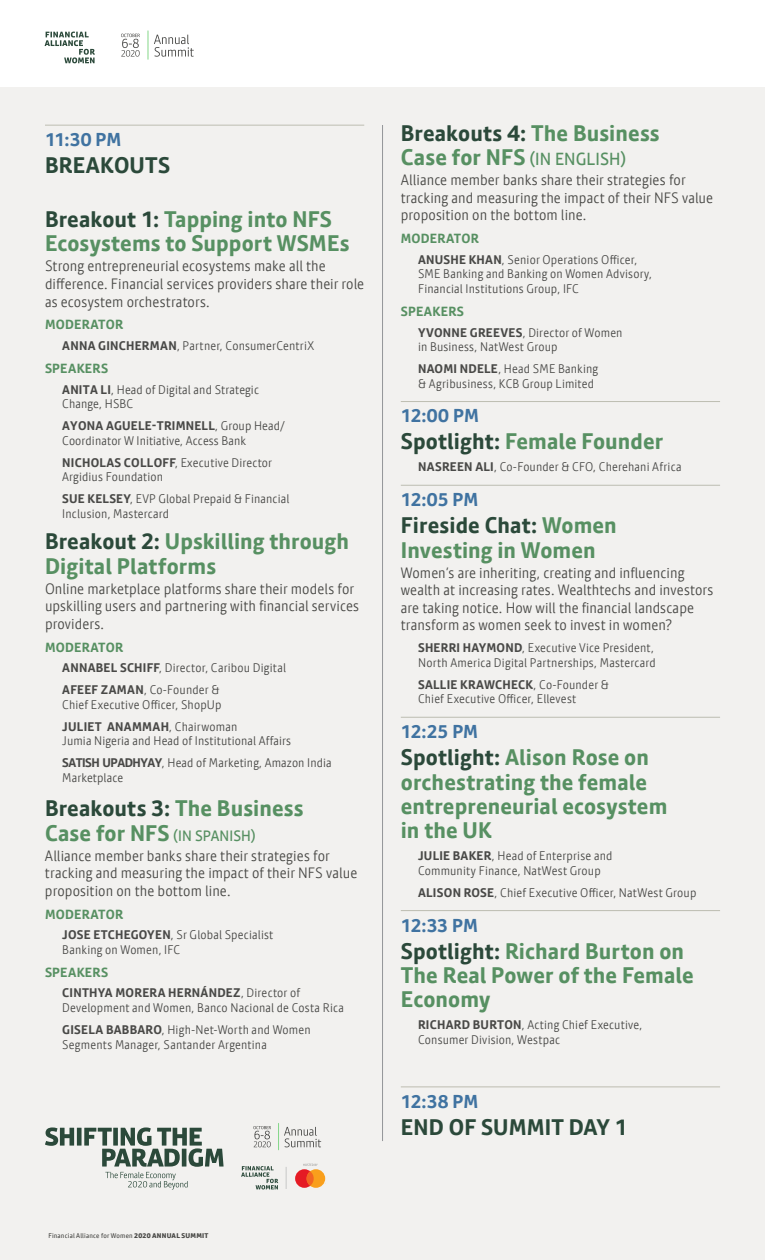
<style>
.page{position:relative;width:765px;height:1260px;background:#fff}
.page>*{position:absolute;margin:0;border:0;box-sizing:border-box;transform-origin:0 0}
.t1{font:700 21.88px/24.4px "Calmetta";letter-spacing:.005em;color:#579062}
.t2{font:700 21.88px "Calmetta";letter-spacing:.005em;color:#2b493a}
.t3{font:700 18.25px "Calmetta";letter-spacing:-.01em;color:#4073a1}
.t4{font:17px "Calmetta";letter-spacing:.01em;color:#579062}
.t5{font:300 14.62px/17.5px "Calmetta";letter-spacing:.005em;color:#494946}
.t6{font:700 12.88px "Calmetta";letter-spacing:.02em;color:#579062}
.t7{font:300 12.12px/14.6px "Calmetta";letter-spacing:.015em;color:#494947}
.t8{font:6.62px "Calmetta";letter-spacing:.03em;color:#494946}
.s1{color:#2b493a}
.s2{font-weight:700}
.s3{color:#579062}
.s4{font-weight:700;font-size:21.88px;color:#579062}
.s5{font-weight:400;color:#579062}
.s6{font-weight:700;font-size:21.88px}
.s7{font-weight:800}
</style>
<div class="page">
<div style="left:0;top:88px;width:765px;height:1172px;background:#f2f1ef"></div>
<svg style="left:148px;top:31px;width:46px;height:28px"></svg>
<svg style="left:121px;top:34px;width:19px;height:23px"></svg>
<svg style="left:45px;top:32px;width:50px;height:31px"></svg>
<hr style="left:45px;top:125px;width:319px;height:1px;background:#bdbdb1">
<hr style="left:401px;top:401px;width:319px;height:1px;background:#bdbdb1">
<hr style="left:401px;top:485px;width:319px;height:1px;background:#bdbdb1">
<hr style="left:401px;top:717px;width:319px;height:1px;background:#bdbdb1">
<hr style="left:401px;top:910px;width:319px;height:1px;background:#bdbdb1">
<hr style="left:401px;top:1087px;width:319px;height:1px;background:#bdbdb1">
<hr style="left:382px;top:125px;width:1px;height:1016px;background:#939598">
<svg style="left:45px;top:1127px;width:179px;height:62px"></svg>
<svg style="left:286px;top:1167px;width:1px;height:22px"></svg>
<div style="left:295px;top:1169px;width:19px;height:19px;background:#e51b24;border-radius:50%"></div>
<div style="left:307px;top:1169px;width:18px;height:19px;background:#f99f1c;border-radius:50%"></div>
<svg style="left:307px;top:1171px;width:7px;height:15px"></svg>
<svg style="left:303px;top:1164px;width:15px;height:2px"></svg>
<svg style="left:278px;top:1123px;width:43px;height:27px"></svg>
<svg style="left:253px;top:1126px;width:18px;height:21px"></svg>
<svg style="left:241px;top:1166px;width:37px;height:23px"></svg>
<h2 class="t3" style="left:45px;top:128px;width:78px">11:30 PM</h2>
<h1 class="t2" style="left:45px;top:152px;width:127px">BREAKOUTS</h1>
<h1 class="t1" style="left:45px;top:207px;width:306px"><span class="s1">Breakout 1:</span> Tapping into NFS<br>Ecosystems to Support WSMEs</h1>
<p class="t5" style="left:45px;top:258px;width:321px">Strong entrepreneurial ecosystems make all the difference. Financial services providers share their role as ecosystem orchestrators.</p>
<p class="t6" style="left:45px;top:317px;width:80px">MODERATOR</p>
<p class="t7" style="left:62px;top:339px;width:253px"><span class="s2">ANNA GINCHERMAN</span>, Partner, ConsumerCentriX</p>
<p class="t6" style="left:45px;top:360px;width:65px">SPEAKERS</p>
<p class="t7" style="left:62px;top:382px;width:198px"><span class="s2">ANITA LI</span>, Head of Digital and Strategic<br>Change, HSBC</p>
<p class="t7" style="left:62px;top:419px;width:224px"><span class="s2">AYONA AGUELE-TRIMNELL</span>, Group Head/<br>Coordinator W Initiative, Access Bank</p>
<p class="t7" style="left:62px;top:455px;width:211px"><span class="s2">NICHOLAS COLLOFF</span>, Executive Director<br>Argidius Foundation</p>
<p class="t7" style="left:62px;top:492px;width:229px"><span class="s2">SUE KELSEY</span>, EVP Global Prepaid &amp; Financial<br>Inclusion, Mastercard</p>
<h1 class="t1" style="left:45px;top:529px;width:306px"><span class="s1">Breakout 2:</span> Upskilling through<br>Digital Platforms</h1>
<p class="t5" style="left:45px;top:580px;width:316px">Online marketplace platforms share their models for upskilling users and partnering with financial services providers.</p>
<p class="t6" style="left:45px;top:639px;width:80px">MODERATOR</p>
<p class="t7" style="left:62px;top:657px;width:225px;line-height:21.9px"><span class="s2">ANNABEL SCHIFF</span>, Director, Caribou Digital<br><span class="s2">AFEEF ZAMAN</span>, Co-Founder &amp;</p>
<p class="t7" style="left:62px;top:694px;width:177px;line-height:21.9px">Chief Executive Officer, ShopUp<br><span class="s2">JULIET ANAMMAH</span>, Chairwoman</p>
<p class="t7" style="left:62px;top:730px;width:271px;line-height:21.9px">Jumia Nigeria and Head of Institutional Affairs<br><span class="s2">SATISH UPADHYAY</span>, Head of Marketing, Amazon India</p>
<p class="t7" style="left:62px;top:770px;width:63px">Marketplace</p>
<h1 class="t2" style="left:45px;top:795px;width:260px">Breakouts 3: <span class="s3">The Business</span></h1>
<p class="t5" style="left:45px;top:825px;width:286px;line-height:20.1px"><span class="s4">Case for NFS</span> <span class="s5">(IN SPANISH)<br></span>Alliance member banks share their strategies for</p>
<p class="t5" style="left:45px;top:864px;width:314px">tracking and measuring the impact of their NFS value proposition on the bottom line.</p>
<p class="t6" style="left:45px;top:906px;width:80px">MODERATOR</p>
<p class="t7" style="left:62px;top:928px;width:213px"><span class="s2">JOSE ETCHEGOYEN</span>, Sr Global Specialist<br>Banking on Women, IFC</p>
<p class="t6" style="left:45px;top:964px;width:65px">SPEAKERS</p>
<p class="t7" style="left:62px;top:986px;width:283px"><span class="s2">CINTHYA MORERA HERNÁNDEZ</span>, Director of<br>Development and Women, Banco Nacional de Costa Rica</p>
<p class="t7" style="left:62px;top:1022px;width:250px"><span class="s2">GISELA BABBARO</span>, High-Net-Worth and Women<br>Segments Manager, Santander Argentina</p>
<h1 class="t2" style="left:401px;top:119px;width:260px">Breakouts 4: <span class="s3">The Business</span></h1>
<h3 class="t4" style="left:401px;top:149px;width:227px"><span class="s6">Case for NFS</span> (IN ENGLISH)</h3>
<p class="t5" style="left:401px;top:171px;width:314px">Alliance member banks share their strategies for tracking and measuring the impact of their NFS value proposition on the bottom line.</p>
<p class="t6" style="left:401px;top:231px;width:80px">MODERATOR</p>
<p class="t7" style="left:418px;top:252px;width:236px"><span class="s2">ANUSHE KHAN</span>, Senior Operations Officer,<br>SME Banking and Banking on Women Advisory,<br>Financial Institutions Group, IFC</p>
<p class="t6" style="left:401px;top:303px;width:65px">SPEAKERS</p>
<p class="t7" style="left:418px;top:325px;width:206px"><span class="s2">YVONNE GREEVES</span>, Director of Women in Business, NatWest Group</p>
<p class="t7" style="left:418px;top:362px;width:182px"><span class="s2">NAOMI NDELE</span>, Head SME Banking &amp; Agribusiness, KCB Group Limited</p>
<h2 class="t3" style="left:401px;top:405px;width:80px">12:00 PM</h2>
<h1 class="t1" style="left:401px;top:429px;width:264px"><span class="s1">Spotlight:</span> Female Founder</h1>
<p class="t7" style="left:418px;top:460px;width:265px"><span class="s2">NASREEN ALI</span>, Co-Founder &amp; CFO, Cherehani Africa</p>
<h2 class="t3" style="left:401px;top:488px;width:79px">12:05 PM</h2>
<h1 class="t1" style="left:401px;top:513px;width:218px"><span class="s1">Fireside Chat:</span> Women<br>Investing in Women</h1>
<p class="t5" style="left:401px;top:564px;width:314px">Women’s are inheriting, creating and influencing wealth at increasing rates. Wealthtechs and investors are taking notice. How will the financial landscape transform as women seek to invest in women?</p>
<p class="t7" style="left:418px;top:641px;width:239px"><span class="s2">SHERRI HAYMOND</span>, Executive Vice President,<br>North America Digital Partnerships, Mastercard</p>
<p class="t7" style="left:418px;top:677px;width:192px"><span class="s2">SALLIE KRAWCHECK</span>, Co-Founder &amp;<br>Chief Executive Officer, Ellevest</p>
<h2 class="t3" style="left:401px;top:720px;width:79px">12:25 PM</h2>
<h1 class="t1" style="left:401px;top:745px;width:268px"><span class="s1">Spotlight:</span> Alison Rose on orchestrating the female entrepreneurial ecosystem in the UK</h1>
<p class="t7" style="left:418px;top:849px;width:196px"><span class="s2">JULIE BAKER</span>, Head of Enterprise and<br>Community Finance, NatWest Group</p>
<p class="t7" style="left:418px;top:885px;width:280px"><span class="s2">ALISON ROSE</span>, Chief Executive Officer, NatWest Group</p>
<h2 class="t3" style="left:401px;top:914px;width:79px">12:33 PM</h2>
<h1 class="t1" style="left:401px;top:938px;width:294px"><span class="s1">Spotlight:</span> Richard Burton on<br>The Real Power of the Female<br>Economy</h1>
<p class="t7" style="left:418px;top:1018px;width:226px"><span class="s2">RICHARD BURTON</span>, Acting Chief Executive,<br>Consumer Division, Westpac</p>
<h2 class="t3" style="left:401px;top:1090px;width:79px">12:38 PM</h2>
<h1 class="t2" style="left:401px;top:1114px;width:229px">END OF SUMMIT DAY 1</h1>
<p class="t8" style="left:48px;top:1231px;width:162px">Financial Alliance for Women <span class="s7">2020 ANNUAL SUMMIT</span></p>
</div>
